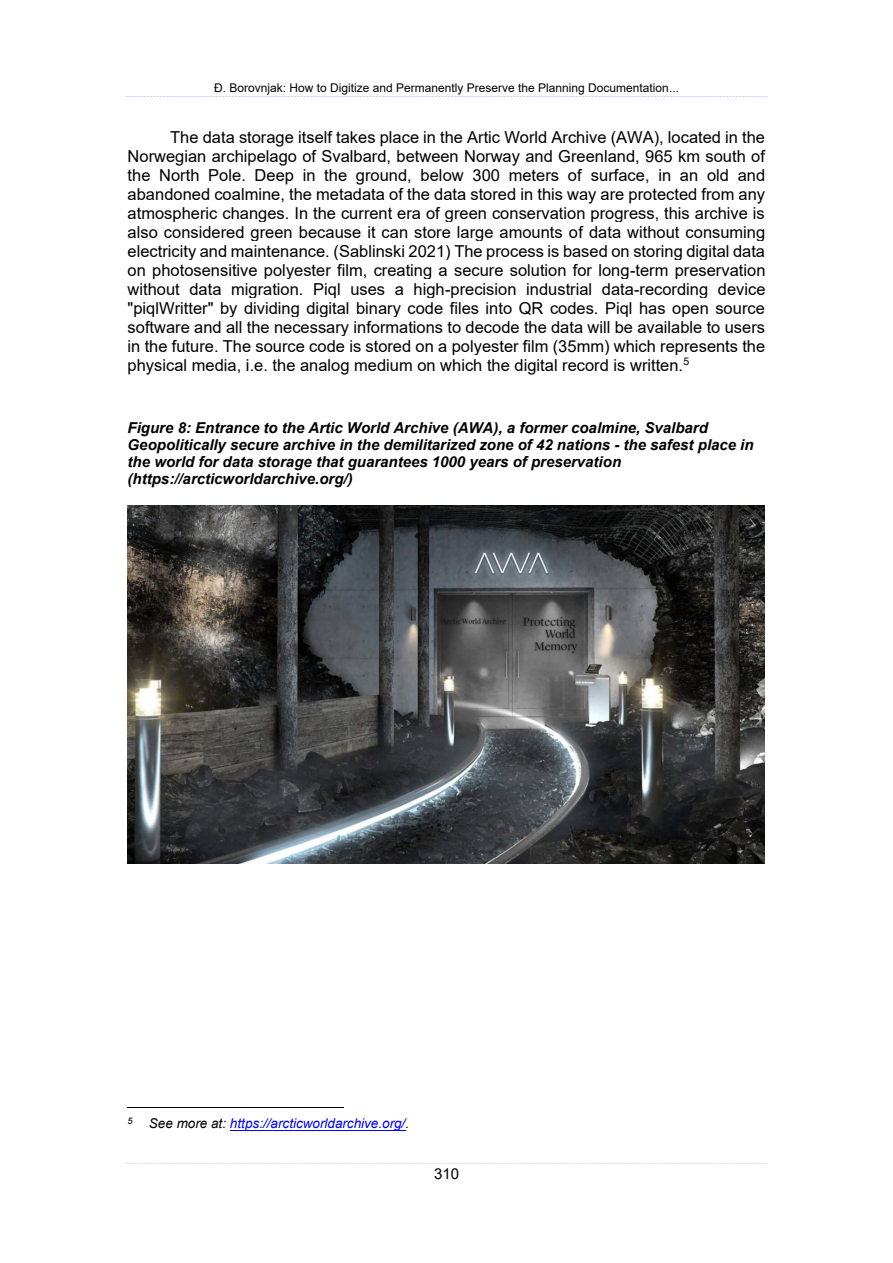
<style>
.page{position:relative;width:893px;height:1263px;background:#fff}
.page>*{position:absolute;margin:0;border:0;box-sizing:border-box;transform-origin:0 0}
.t1{font:16.5px/19px "Arial";color:#000;text-align:justify}
.t2{font:italic 700 15px/17.2px "Arial";color:#000}
.t3{font:15px "Arial";color:#000}
.t4{font:italic 13.5px "Arial";color:#00f}
.t5{font:12px "Arial";color:#000}
.s1{color:#000}
</style>
<div class="page">
<svg style="left:125px;top:96px;width:643px;height:1px"></svg>
<svg style="left:125px;top:1163px;width:642px;height:1px"></svg>
<img style="left:128px;top:505px;width:637px;height:359px">
<hr style="left:128px;top:1107px;width:216px;height:1px;background:#000">
<hr style="left:230px;top:1129px;width:175px;height:1px;background:#00f">
<p class="t5" style="left:214px;top:81px;width:466px">Đ. Borovnjak: How to Digitize and Permanently Preserve the Planning Documentation...</p>
<p class="t1" style="left:128px;top:128px;width:639px;text-indent:43px">The data storage itself takes place in the Artic World Archive (AWA), located in the Norwegian archipelago of Svalbard, between Norway and Greenland, 965 km south of the North Pole. Deep in the ground, below 300 meters of surface, in an old and abandoned coalmine, the metadata of the data stored in this way are protected from any atmospheric changes. In the current era of green conservation progress, this archive is also considered green because it can store large amounts of data without consuming electricity and maintenance. (Sablinski 2021) The process is based on storing digital data on photosensitive polyester film, creating a secure solution for long-term preservation without data migration. Piql uses a high-precision industrial data-recording device "piqlWritter" by dividing digital binary code files into QR codes. Piql has open source software and all the necessary informations to decode the data will be available to users in the future. The source code is stored on a polyester film (35mm) which represents the physical media, i.e. the analog medium on which the digital record is written.<sup>5</sup></p>
<p class="t2" style="left:128px;top:419px;width:627px">Figure 8: Entrance to the Artic World Archive (AWA), a former coalmine, Svalbard Geopolitically secure archive in the demilitarized zone of 42 nations - the safest place in the world for data storage that guarantees 1000 years of preservation (https://arcticworldarchive.org/)</p>
<p class="t4" style="left:128px;top:1116px;width:283px"><sup>5</sup> <span class="s1">See more at:</span> https://arcticworldarchive.org/<span class="s1">.</span></p>
<p class="t3" style="left:434px;top:1165px;width:27px">310</p>
</div>
